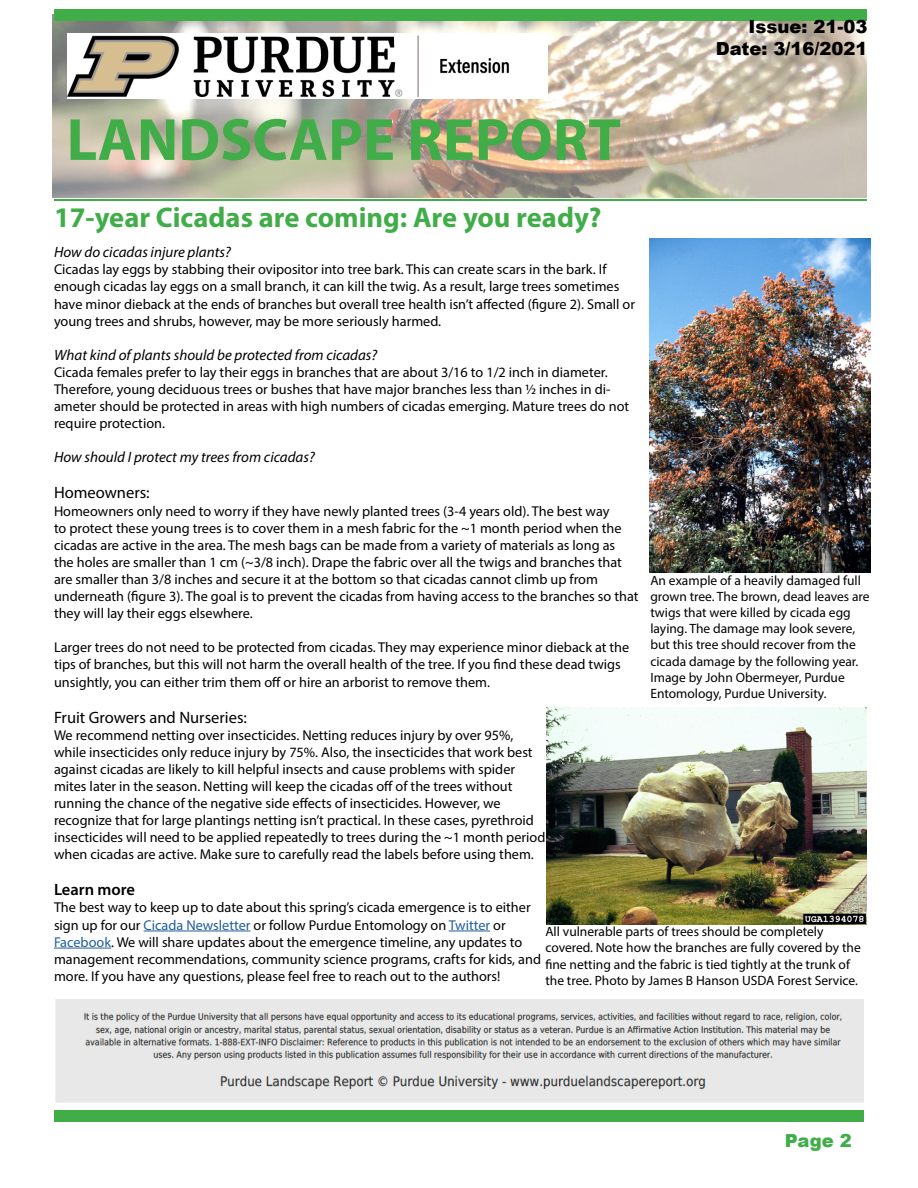
<style>
.page{position:relative;width:918px;height:1188px;background:#fff}
.page>*{position:absolute;margin:0;border:0;box-sizing:border-box;transform-origin:0 0}
.t1{font:700 60px "Myriad Pro";color:#41ad49}
.t2{font:700 28.5px "Myriad Pro";color:#41ad49}
.t3{font:900 18px "Arial";color:#000}
.t4{font:900 18px "Arial";color:#41ad49}
.t5{font:16.5px "Myriad Pro";color:#000}
.t6{font:600 16.5px "Myriad Pro";color:#000}
.t7{font:italic 15px "Myriad Pro";color:#000}
.t8{font:14.25px/17.1px "Myriad Pro";color:#000}
.t9{font:13.5px/16.2px "Myriad Pro";color:#000}
.s1{color:#215e9e}
</style>
<div class="page">
<img style="left:53px;top:15px;width:814px;height:183px">
<div style="left:54px;top:9px;width:813px;height:11px;background:#41ad49"></div>
<hr style="left:54px;top:199px;width:813px;height:2px;background:#41ad49">
<div style="left:54px;top:1111px;width:810px;height:11px;background:#41ad49"></div>
<hr style="left:144px;top:931px;width:107px;height:1px;background:#215e9e">
<hr style="left:449px;top:931px;width:41px;height:1px;background:#215e9e">
<hr style="left:54px;top:948px;width:57px;height:1px;background:#215e9e">
<img style="left:55px;top:1000px;width:809px;height:102px">
<img style="left:68px;top:34px;width:479px;height:65px">
<img style="left:649px;top:238px;width:222px;height:335px">
<img style="left:546px;top:708px;width:321px;height:217px">
<p class="t1" style="left:67px;top:101px;width:556px">LANDSCAPE REPORT</p>
<p class="t3" style="left:748px;top:13px;width:121px">Issue: 21-03</p>
<p class="t3" style="left:716px;top:35px;width:153px">Date: 3/16/2021</p>
<p class="t2" style="left:54px;top:199px;width:549px">17-year Cicadas are coming: Are you ready?</p>
<p class="t7" style="left:54px;top:243px;width:178px">How do cicadas injure plants?</p>
<p class="t8" style="left:54px;top:261px;width:583px">Cicadas lay eggs by stabbing their ovipositor into tree bark. This can create scars in the bark. If enough cicadas lay eggs on a small branch, it can kill the twig. As a result, large trees sometimes have minor dieback at the ends of branches but overall tree health isn’t affected (figure 2). Small or young trees and shrubs, however, may be more seriously harmed.</p>
<p class="t7" style="left:54px;top:346px;width:325px">What kind of plants should be protected from cicadas?</p>
<p class="t8" style="left:54px;top:363px;width:577px">Cicada females prefer to lay their eggs in branches that are about 3/16 to 1/2 inch in diameter.<br>Therefore, young deciduous trees or bushes that have major branches less than ½ inches in di&shy;ameter should be protected in areas with high numbers of cicadas emerging. Mature trees do not require protection.</p>
<p class="t7" style="left:54px;top:448px;width:262px">How should I protect my trees from cicadas?</p>
<p class="t5" style="left:54px;top:483px;width:97px">Homeowners:</p>
<p class="t8" style="left:54px;top:502px;width:586px">Homeowners only need to worry if they have newly planted trees (3-4 years old). The best way<br>to protect these young trees is to cover them in a mesh fabric for the ~1 month period when the cicadas are active in the area. The mesh bags can be made from a variety of materials as long as<br>the holes are smaller than 1 cm (~3/8 inch). Drape the fabric over all the twigs and branches that are smaller than 3/8 inches and secure it at the bottom so that cicadas cannot climb up from underneath (figure 3). The goal is to prevent the cicadas from having access to the branches so that they will lay their eggs elsewhere.</p>
<p class="t8" style="left:54px;top:639px;width:577px">Larger trees do not need to be protected from cicadas. They may experience minor dieback at the tips of branches, but this will not harm the overall health of the tree. If you find these dead twigs unsightly, you can either trim them off or hire an arborist to remove them.</p>
<p class="t5" style="left:54px;top:707px;width:195px">Fruit Growers and Nurseries:</p>
<p class="t8" style="left:54px;top:726px;width:493px">We recommend netting over insecticides. Netting reduces injury by over 95%, while insecticides only reduce injury by 75%. Also, the insecticides that work best against cicadas are likely to kill helpful insects and cause problems with spider mites later in the season. Netting will keep the cicadas off of the trees without running the chance of the negative side effects of insecticides. However, we recognize that for large plantings netting isn’t practical. In these cases, pyrethroid insecticides will need to be applied repeatedly to trees during the ~1 month period when cicadas are active. Make sure to carefully read the labels before using them.</p>
<p class="t6" style="left:54px;top:879px;width:83px">Learn more</p>
<p class="t8" style="left:54px;top:899px;width:489px">The best way to keep up to date about this spring’s cicada emergence is to either sign up for our <span class="s1">Cicada Newsletter</span> or follow Purdue Entomology on <span class="s1">Twitter</span> or <span class="s1">Facebook</span>. We will share updates about the emergence timeline, any updates to management recommendations, community science programs, crafts for kids, and more. If you have any questions, please feel free to reach out to the authors!</p>
<p class="t9" style="left:650px;top:572px;width:221px">An example of a heavily damaged full grown tree. The brown, dead leaves are twigs that were killed by cicada egg laying. The damage may look severe, but this tree should recover from the cicada damage by the following year.<br>Image by John Obermeyer, Purdue Entomology, Purdue University.</p>
<p class="t9" style="left:545px;top:923px;width:317px">All vulnerable parts of trees should be completely covered. Note how the branches are fully covered by the fine netting and the fabric is tied tightly at the trunk of the tree. Photo by James B Hanson USDA Forest Service.</p>
<p class="t4" style="left:785px;top:1127px;width:68px">Page 2</p>
</div>
